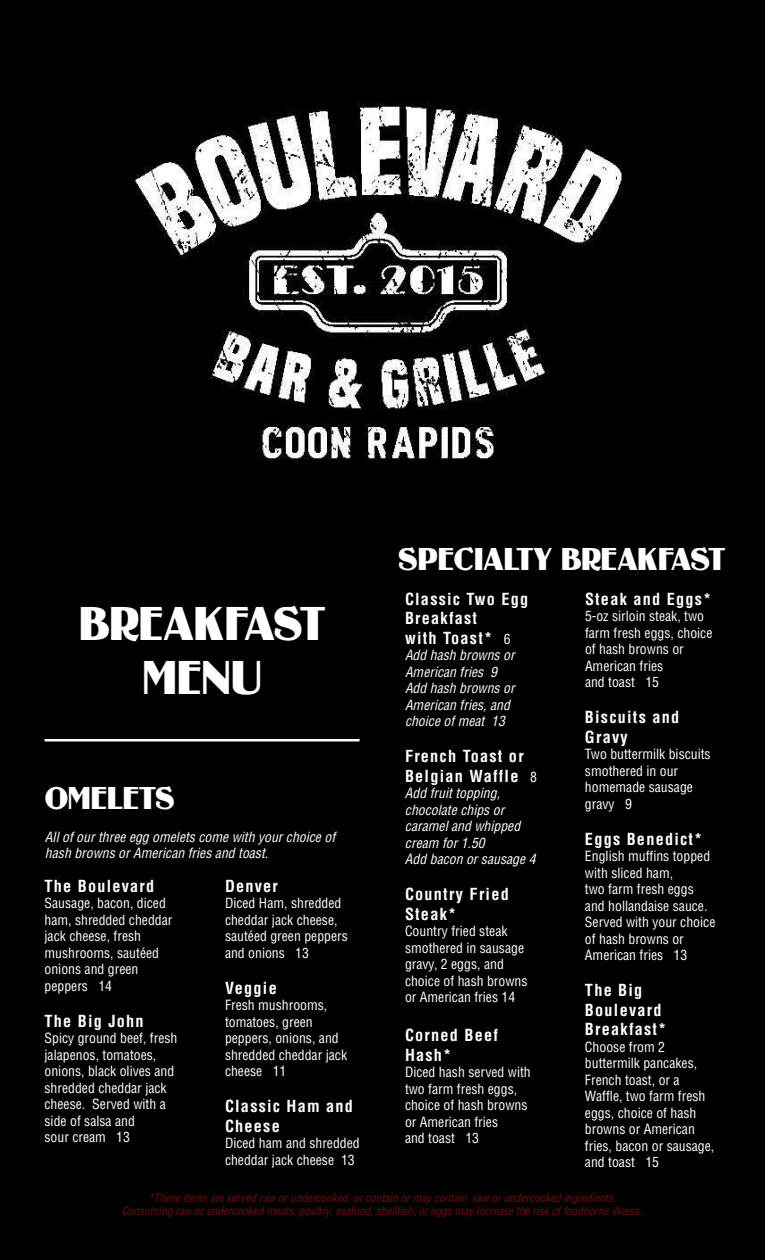
<style>
.page{position:relative;width:765px;height:1260px;background:#000}
.page>*{position:absolute;margin:0;border:0;box-sizing:border-box;transform-origin:0 0}
.t1{font:45px/54px "Guanine";color:#fff;text-align:center}
.t2{font:30px "Guanine";color:#fff}
.t3{font:700 condensed 16.25px/19.5px "Helvetica LT Std";letter-spacing:.075em;color:#fff}
.t4{font:condensed 13.75px/16.5px "Helvetica LT Std";color:#fff}
.t5{font:italic condensed 13.75px/16.5px "Helvetica LT Std";color:#fff}
.t6{font:italic condensed 11.25px/13.5px "Helvetica LT Std";color:#6c0d0f;text-align:center}
.s1{font-weight:400;font-size:13.75px}
</style>
<div class="page">
<img style="left:135px;top:102px;width:487px;height:357px">
<hr style="left:45px;top:739px;width:315px;height:2px;background:#fff">
<h1 class="t1" style="left:79px;top:597px;width:247px">BREAKFAST<br>MENU</h1>
<h2 class="t2" style="left:45px;top:780px;width:131px">OMELETS</h2>
<p class="t5" style="left:45px;top:829px;width:292px">All of our three egg omelets come with your choice of hash browns or American fries and toast.</p>
<p class="t3" style="left:45px;top:876px;width:111px">The Boulevard</p>
<p class="t4" style="left:45px;top:895px;width:129px">Sausage, bacon, diced ham, shredded cheddar jack cheese, fresh mushrooms, sautéed onions and green peppers 14</p>
<p class="t3" style="left:45px;top:1011px;width:101px">The Big John</p>
<p class="t4" style="left:45px;top:1030px;width:134px">Spicy ground beef, fresh jalapenos, tomatoes, onions, black olives and shredded cheddar jack cheese. Served with a side of salsa and<br>sour cream 13</p>
<p class="t3" style="left:225px;top:876px;width:55px">Denver</p>
<p class="t4" style="left:225px;top:895px;width:124px">Diced Ham, shredded cheddar jack cheese, sautéed green peppers and onions 13</p>
<p class="t3" style="left:225px;top:978px;width:53px">Veggie</p>
<p class="t4" style="left:225px;top:997px;width:124px">Fresh mushrooms, tomatoes, green peppers, onions, and shredded cheddar jack cheese 11</p>
<p class="t3" style="left:225px;top:1097px;width:130px">Classic Ham and<br>Cheese</p>
<p class="t4" style="left:225px;top:1135px;width:136px">Diced ham and shredded cheddar jack cheese 13</p>
<h2 class="t2" style="left:398px;top:542px;width:329px">SPECIALTY BREAKFAST</h2>
<p class="t3" style="left:405px;top:589px;width:125px">Classic Two Egg<br>Breakfast<br>with Toast* <span class="s1">6</span></p>
<p class="t5" style="left:405px;top:647px;width:111px">Add hash browns or<br>American fries 9<br>Add hash browns or<br>American fries, and choice of meat 13</p>
<p class="t3" style="left:405px;top:747px;width:133px">French Toast or<br>Belgian Waffle <span class="s1">8</span></p>
<p class="t5" style="left:405px;top:785px;width:132px">Add fruit topping, chocolate chips or caramel and whipped cream for 1.50<br>Add bacon or sausage 4</p>
<p class="t3" style="left:405px;top:885px;width:105px">Country Fried<br>Steak*</p>
<p class="t4" style="left:405px;top:923px;width:124px">Country fried steak smothered in sausage gravy, 2 eggs, and choice of hash browns or American fries 14</p>
<p class="t3" style="left:405px;top:1026px;width:94px">Corned Beef<br>Hash*</p>
<p class="t4" style="left:405px;top:1064px;width:127px">Diced hash served with two farm fresh eggs, choice of hash browns or American fries<br>and toast 13</p>
<p class="t3" style="left:585px;top:589px;width:128px">Steak and Eggs*</p>
<p class="t4" style="left:585px;top:608px;width:129px">5-oz sirloin steak, two farm fresh eggs, choice of hash browns or<br>American fries<br>and toast 15</p>
<p class="t3" style="left:585px;top:708px;width:96px">Biscuits and<br>Gravy</p>
<p class="t4" style="left:585px;top:746px;width:127px">Two buttermilk biscuits smothered in our homemade sausage gravy 9</p>
<p class="t3" style="left:585px;top:829px;width:119px">Eggs Benedict*</p>
<p class="t4" style="left:585px;top:848px;width:132px">English muffins topped with sliced ham,<br>two farm fresh eggs and hollandaise sauce.<br>Served with your choice of hash browns or<br>American fries 13</p>
<p class="t3" style="left:585px;top:981px;width:83px">The Big<br>Boulevard<br>Breakfast*</p>
<p class="t4" style="left:585px;top:1039px;width:131px">Choose from 2 buttermilk pancakes,<br>French toast, or a<br>Waffle, two farm fresh eggs, choice of hash browns or American fries, bacon or sausage, and toast 15</p>
<p class="t6" style="left:122px;top:1191px;width:522px">*These items are served raw or undercooked, or contain or may contain, raw or undercooked ingredients.<br>Consuming raw or undercooked meats, poultry, seafood, shellfish, or eggs may increase the risk of foodborne illness.</p>
</div>
